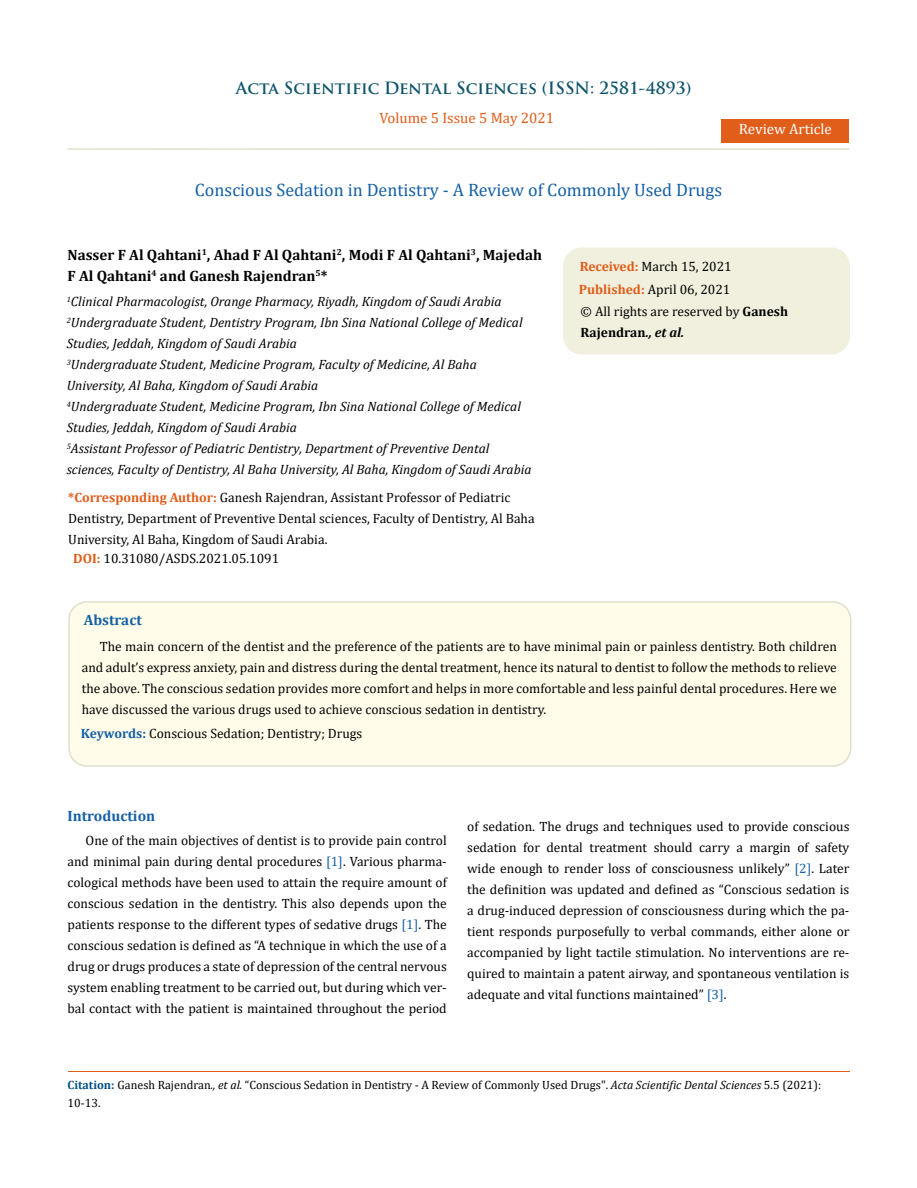
<style>
.page{position:relative;width:917px;height:1188px;background:#fff}
.page>*{position:absolute;margin:0;border:0;box-sizing:border-box;transform-origin:0 0}
.t1{font:18px "Cambria";color:#1560a6}
.t2{font:700 16.5px "Trajan Pro";color:#0e546a}
.t3{font:700 15px/21px "Cambria";color:#000}
.t4{font:15px "Cambria";color:#e05d1a}
.t5{font:700 15px "Cambria";color:#1560a6}
.t6{font:15px "Cambria";color:#fff}
.t7{font:13.5px/21px "Cambria";color:#000}
.t8{font:italic 13.5px/21px "Cambria";color:#000}
.t9{font:12px/18px "Cambria";color:#000}
.s1{font-weight:700;color:#e05d1a}
.s2{font-weight:700;color:#df5d1a}
.s3{font-weight:700}
.s4{font-weight:700;font-style:italic}
.s5{font-weight:700;color:#1560a6}
.s6{color:#1560a6}
.s7{font-weight:700;color:#035089}
.s8{font-style:italic}
</style>
<div class="page">
<div style="left:721px;top:119px;width:128px;height:23px;background:#e05d1a"></div>
<div style="left:563px;top:248px;width:286px;height:106px;background:#f1f0de;border-radius:18px"></div>
<div style="left:563px;top:247px;width:286px;height:107px;border:2px solid #f1f0de;border-radius:18px"></div>
<div style="left:69px;top:602px;width:781px;height:164px;background:#fffde9;border-radius:18px"></div>
<div style="left:68px;top:601px;width:783px;height:166px;border:2px solid #e0dfcd;border-radius:18px"></div>
<hr style="left:68px;top:1072px;width:781px;height:1px;background:#e05d1a">
<hr style="left:67px;top:148px;width:782px;height:2px;background:#e0dfcd">
<p class="t2" style="left:236px;top:77px;width:457px">Acta Scientific Dental Sciences (ISSN: 2581-4893)</p>
<p class="t4" style="left:379px;top:109px;width:176px">Volume 5 Issue 5 May 2021</p>
<p class="t6" style="left:739px;top:120px;width:94px">Review Article</p>
<h1 class="t1" style="left:195px;top:180px;width:529px">Conscious Sedation in Dentistry - A Review of Commonly Used Drugs</h1>
<p class="t3" style="left:67px;top:244px;width:476px">Nasser F Al Qahtani<sup>1</sup>, Ahad F Al Qahtani<sup>2</sup>, Modi F Al Qahtani<sup>3</sup>, Majedah<br>F Al Qahtani<sup>4</sup> and Ganesh Rajendran<sup>5</sup>*</p>
<p class="t8" style="left:67px;top:291px;width:466px"><sup>1</sup>Clinical Pharmacologist, Orange Pharmacy, Riyadh, Kingdom of Saudi Arabia <sup>2</sup>Undergraduate Student, Dentistry Program, Ibn Sina National College of Medical Studies, Jeddah, Kingdom of Saudi Arabia<br><sup>3</sup>Undergraduate Student, Medicine Program, Faculty of Medicine, Al Baha University, Al Baha, Kingdom of Saudi Arabia<br><sup>4</sup>Undergraduate Student, Medicine Program, Ibn Sina National College of Medical Studies, Jeddah, Kingdom of Saudi Arabia<br><sup>5</sup>Assistant Professor of Pediatric Dentistry, Department of Preventive Dental sciences, Faculty of Dentistry, Al Baha University, Al Baha, Kingdom of Saudi Arabia</p>
<p class="t7" style="left:68px;top:487px;width:468px"><span class="s1">*Corresponding Author:</span> Ganesh Rajendran, Assistant Professor of Pediatric<br>Dentistry, Department of Preventive Dental sciences, Faculty of Dentistry, Al Baha<br>University, Al Baha, Kingdom of Saudi Arabia.</p>
<p class="t7" style="left:73px;top:548px;width:207px"><span class="s2">DOI:</span> 10.31080/ASDS.2021.05.1091</p>
<p class="t7" style="left:578px;top:255px;width:154px;line-height:23px"><span class="s1">Received:</span> March 15, 2021<br><span class="s1">Published:</span> April 06, 2021</p>
<p class="t7" style="left:580px;top:301px;width:209px">© All rights are reserved by <span class="s3">Ganesh<br>Rajendran</span><span class="s4">., et al.</span></p>
<p class="t5" style="left:84px;top:610px;width:60px">Abstract</p>
<p class="t7" style="left:82px;top:636px;width:756px;text-align:justify;text-indent:18px">The main concern of the dentist and the preference of the patients are to have minimal pain or painless dentistry. Both children and adult’s express anxiety, pain and distress during the dental treatment, hence its natural to dentist to follow the methods to relieve the above. The conscious sedation provides more comfort and helps in more comfortable and less painful dental procedures. Here we have discussed the various drugs used to achieve conscious sedation in dentistry.</p>
<p class="t7" style="left:81px;top:723px;width:283px"><span class="s5">Keywords:</span> Conscious Sedation; Dentistry; Drugs</p>
<p class="t5" style="left:67px;top:806px;width:89px">Introduction</p>
<p class="t7" style="left:67px;top:830px;width:381px;text-align:justify;text-indent:18px">One of the main objectives of dentist is to provide pain control and minimal pain during dental procedures <span class="s6">[1]</span>. Various pharma&shy;cological methods have been used to attain the require amount of conscious sedation in the dentistry. This also depends upon the patients response to the different types of sedative drugs <span class="s6">[1]</span>. The conscious sedation is defined as “A technique in which the use of a drug or drugs produces a state of depression of the central nervous system enabling treatment to be carried out, but during which ver&shy;bal contact with the patient is maintained throughout the period</p>
<p class="t7" style="left:467px;top:816px;width:384px;text-align:justify">of sedation. The drugs and techniques used to provide conscious sedation for dental treatment should carry a margin of safety wide enough to render loss of consciousness unlikely” <span class="s6">[2]</span>. Later the definition was updated and defined as “Conscious sedation is a drug‑induced depression of consciousness during which the pa&shy;tient responds purposefully to verbal commands, either alone or accompanied by light tactile stimulation. No interventions are re&shy;quired to maintain a patent airway, and spontaneous ventilation is adequate and vital functions maintained” <span class="s6">[3]</span>.</p>
<p class="t9" style="left:68px;top:1076px;width:755px"><span class="s7">Citation:</span> Ganesh Rajendran<span class="s8">., et al.</span> “Conscious Sedation in Dentistry - A Review of Commonly Used Drugs". <span class="s8">Acta Scientific Dental Sciences</span> 5.5 (2021):<br>10-13.</p>
</div>
